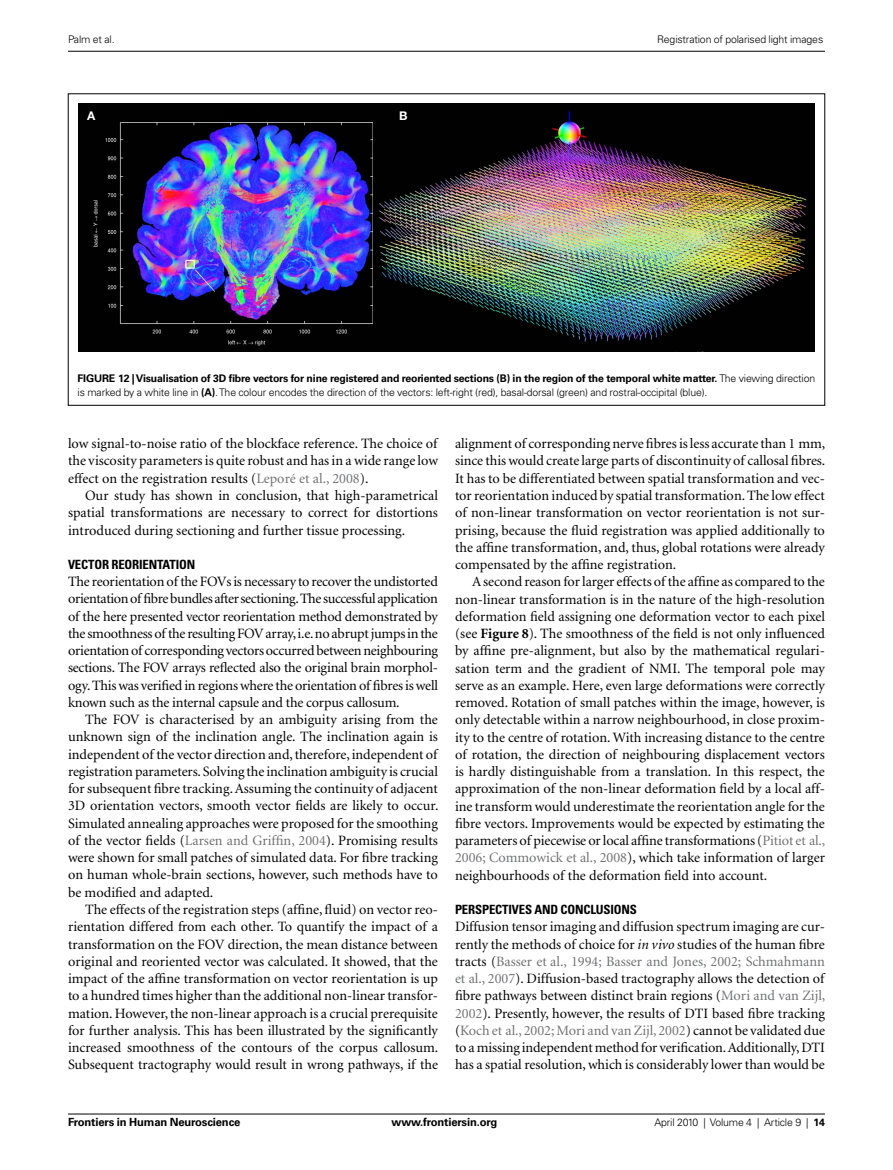
<style>
.page{position:relative;width:893px;height:1170px;background:#fff}
.page>*{position:absolute;margin:0;border:0;box-sizing:border-box;transform-origin:0 0}
.t1{font:14.25px/17.2px "Minion";color:#000;text-align:justify}
.t2{font:700 condensed 12.75px "Univers";letter-spacing:-.01em;color:#000}
.t3{font:700 12px "Helvetica Neue";color:#fff}
.t4{font:700 11.25px "Univers";letter-spacing:-.015em;color:#000}
.t5{font:300 10.5px/14.2px "Univers";letter-spacing:-.015em;color:#000}
.s1{font-weight:700}
.s2{color:#707173}
.s3{font-style:italic}
</style>
<div class="page">
<hr style="left:68px;top:1113px;width:757px;height:1px;background:#000">
<hr style="left:68px;top:51px;width:757px;height:1px;background:#000">
<img style="left:79px;top:103px;width:295px;height:249px">
<svg style="left:223px;top:110px;width:38px;height:11px"></svg>
<img style="left:374px;top:103px;width:440px;height:249px">
<p class="t5" style="left:68px;top:33px;width:48px">Palm et al.</p>
<p class="t5" style="left:657px;top:33px;width:167px">Registration of polarised light images</p>
<p class="t3" style="left:87px;top:111px;width:10px">A</p>
<p class="t3" style="left:399px;top:111px;width:10px">B</p>
<p class="t5" style="left:78px;top:372px;width:739px"><span class="s1">FIGURE 12 | Visualisation of 3D fibre vectors for nine registered and reoriented sections (B) in the region of the temporal white matter.</span> The viewing direction is marked by a white line in <span class="s1">(A)</span>. The colour encodes the direction of the vectors: left-right (red), basal-dorsal (green) and rostral-occipital (blue).</p>
<p class="t1" style="left:68px;top:436px;width:371px">low signal-to-noise ratio of the blockface reference. The choice of the viscosity parameters is quite robust and has in a wide range low effect on the registration results (<span class="s2">Leporé et al., 2008</span>).</p>
<p class="t1" style="left:68px;top:488px;width:371px;text-indent:17px">Our study has shown in conclusion, that high-parametrical spatial transformations are necessary to correct for distortions introduced during sectioning and further tissue processing.</p>
<p class="t2" style="left:68px;top:559px;width:129px">VECTOR REORIENTATION</p>
<p class="t1" style="left:68px;top:574px;width:371px">The reorientation of the FOVs is necessary to recover the undistorted orientation of fibre bundles after sectioning. The successful application of the here presented vector reorientation method demonstrated by the smoothness of the resulting FOV array, i.e. no abrupt jumps in the orientation of corresponding vectors occurred between neighbouring sections. The FOV arrays reflected also the original brain morphol&shy;ogy. This was verified in regions where the orientation of fibres is well known such as the internal capsule and the corpus callosum.</p>
<p class="t1" style="left:68px;top:712px;width:372px;text-indent:17px">The FOV is characterised by an ambiguity arising from the unknown sign of the inclination angle. The inclination again is independent of the vector direction and, therefore, independent of registration parameters. Solving the inclination ambiguity is crucial for subsequent fibre tracking. Assuming the continuity of adjacent 3D orientation vectors, smooth vector fields are likely to occur.<br>Simulated annealing approaches were proposed for the smoothing of the vector fields (<span class="s2">Larsen and Griffin, 2004</span>). Promising results were shown for small patches of simulated data. For fibre tracking on human whole-brain sections, however, such methods have to be modified and adapted.</p>
<p class="t1" style="left:68px;top:901px;width:372px;text-indent:17px">The effects of the registration steps (affine, fluid) on vector reo&shy;rientation differed from each other. To quantify the impact of a transformation on the FOV direction, the mean distance between original and reoriented vector was calculated. It showed, that the impact of the affine transformation on vector reorientation is up to a hundred times higher than the additional non-linear transfor&shy;mation. However, the non-linear approach is a crucial prerequisite for further analysis. This has been illustrated by the significantly increased smoothness of the contours of the corpus callosum.<br>Subsequent tractography would result in wrong pathways, if the</p>
<p class="t1" style="left:455px;top:436px;width:372px">alignment of corresponding nerve fibres is less accurate than 1 mm, since this would create large parts of discontinuity of callosal fibres.<br>It has to be differentiated between spatial transformation and vec&shy;tor reorientation induced by spatial transformation. The low effect of non-linear transformation on vector reorientation is not sur&shy;prising, because the fluid registration was applied additionally to the affine transformation, and, thus, global rotations were already compensated by the affine registration.</p>
<p class="t1" style="left:455px;top:574px;width:372px;text-indent:17px">A second reason for larger effects of the affine as compared to the non-linear transformation is in the nature of the high- resolution deformation field assigning one deformation vector to each pixel (see <span class="s1">Figure 8</span>). The smoothness of the field is not only influenced by affine pre-alignment, but also by the mathematical regulari&shy;sation term and the gradient of NMI. The temporal pole may serve as an example. Here, even large deformations were correctly removed. Rotation of small patches within the image, however, is only detectable within a narrow neighbourhood, in close proxim&shy;ity to the centre of rotation. With increasing distance to the centre of rotation, the direction of neighbouring displacement vectors is hardly distinguishable from a translation. In this respect, the approximation of the non-linear deformation field by a local aff&shy;ine transform would underestimate the reorientation angle for the fibre vectors. Improvements would be expected by estimating the parameters of piecewise or local affine transformations (<span class="s2">Pitiot et al., 2006; Commowick et al., 2008</span>), which take information of larger neighbourhoods of the deformation field into account.</p>
<p class="t2" style="left:455px;top:904px;width:183px">PERSPECTIVES AND CONCLUSIONS</p>
<p class="t1" style="left:455px;top:919px;width:372px">Diffusion tensor imaging and diffusion spectrum imaging are cur&shy;rently the methods of choice for <span class="s3">in vivo</span> studies of the human fibre tracts (<span class="s2">Basser et al., 1994; Basser and Jones, 2002; Schmahmann et al., 2007</span>). Diffusion-based tractography allows the detection of fibre pathways between distinct brain regions (<span class="s2">Mori and van Zijl, 2002</span>). Presently, however, the results of DTI based fibre tracking (<span class="s2">Koch et al., 2002; Mori and van Zijl, 2002</span>) cannot be validated due to a missing independent method for verification. Additionally, DTI has a spatial resolution, which is considerably lower than would be</p>
<p class="t4" style="left:68px;top:1117px;width:174px">Frontiers in Human Neuroscience</p>
<p class="t4" style="left:392px;top:1117px;width:107px">www.frontiersin.org</p>
<p class="t5" style="left:654px;top:1115px;width:172px">April 2010 | Volume 4 | Article 9 | <span class="s1">14</span></p>
</div>
